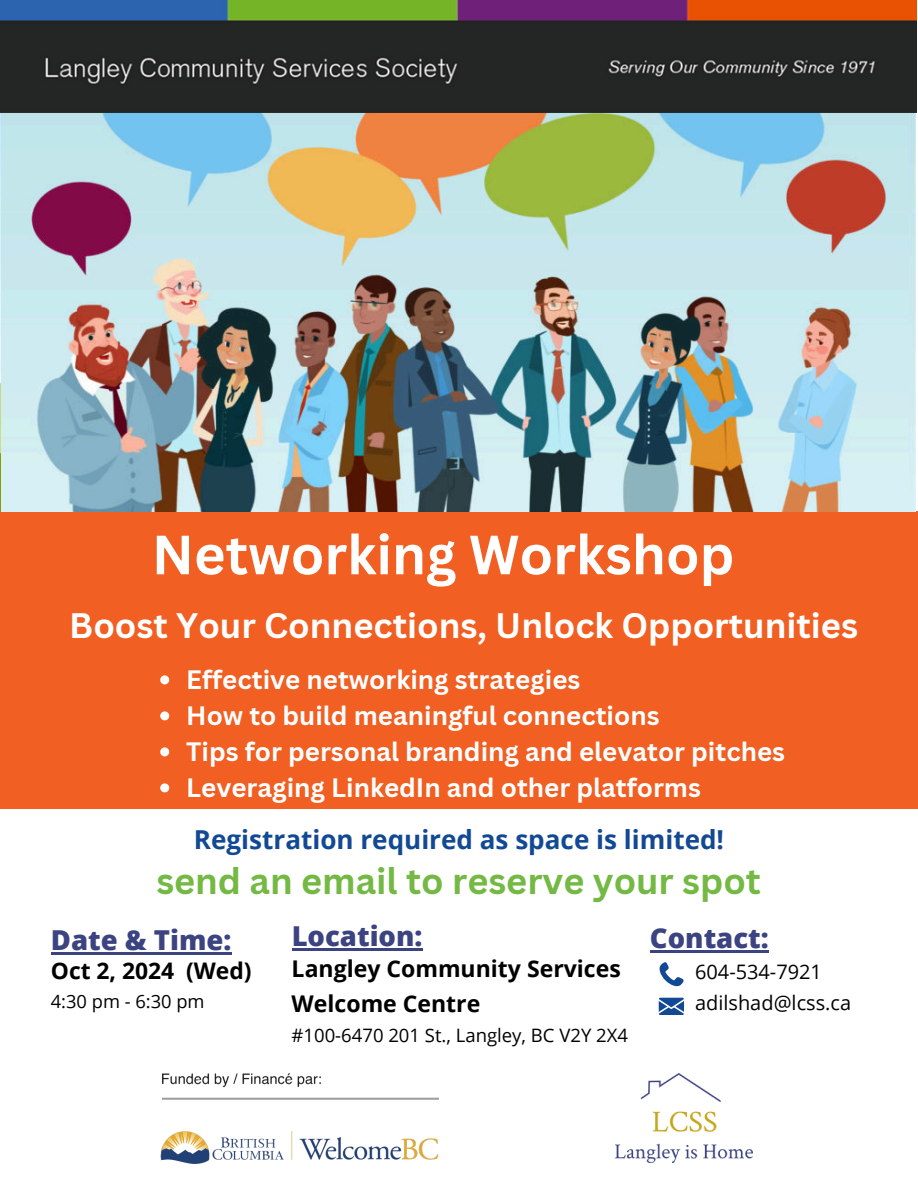
<style>
.page{position:relative;width:918px;height:1188px;background:#fff}
.page>*{position:absolute;margin:0;border:0;box-sizing:border-box;transform-origin:0 0}
.t1{font:700 54px "Canva Sans";color:#fff}
.t2{font:700 36px "Canva Sans";color:#74b944}
.t3{font:700 34.5px "Canva Sans";color:#fff}
.t4{font:800 27.45px "Open Sans";color:#3b4381}
.t5{font:700 26.1px "Open Sans";color:#124994}
.t6{font:700 25.95px "Canva Sans";color:#fff}
.t7{font:700 23.1px "Open Sans";color:#000}
.t8{font:700 22.8px "Open Sans";color:#000}
.t9{font:19.95px "Open Sans";color:#000}
.t10{font:18.45px "Open Sans";color:#000}
.t11{font:18.3px "Open Sans";color:#000}
</style>
<div class="page">
<div style="left:0;top:511px;width:918px;height:297px;background:#f15f22"></div>
<img style="left:616px;top:1074px;width:137px;height:89px">
<img style="left:0;top:0;width:916px;height:512px">
<svg style="left:659px;top:962px;width:25px;height:25px"></svg>
<svg style="left:659px;top:998px;width:24px;height:17px"></svg>
<hr style="left:51px;top:952px;width:180px;height:3px;background:#3b4381">
<hr style="left:292px;top:949px;width:130px;height:2px;background:#3b4381">
<hr style="left:650px;top:950px;width:119px;height:2px;background:#3b4381">
<img style="left:162px;top:1073px;width:277px;height:27px">
<img style="left:160px;top:1131px;width:279px;height:33px">
<svg style="left:160px;top:675px;width:9px;height:9px"></svg>
<svg style="left:160px;top:711px;width:9px;height:9px"></svg>
<svg style="left:160px;top:747px;width:9px;height:9px"></svg>
<svg style="left:160px;top:783px;width:9px;height:9px"></svg>
<p class="t1" style="left:152px;top:517px;width:584px">Networking Workshop</p>
<p class="t3" style="left:69px;top:601px;width:790px">Boost Your Connections, Unlock Opportunities</p>
<p class="t6" style="left:186px;top:661px;width:396px">Effective networking strategies</p>
<h3 class="t6" style="left:186px;top:697px;width:475px">How to build meaningful connections</h3>
<p class="t6" style="left:186px;top:733px;width:600px">Tips for personal branding and elevator pitches</p>
<p class="t6" style="left:186px;top:769px;width:516px">Leveraging LinkedIn and other platforms</p>
<h3 class="t5" style="left:194px;top:821px;width:532px">Registration required as space is limited!</h3>
<p class="t2" style="left:156px;top:856px;width:606px">send an email to reserve your spot</p>
<h2 class="t4" style="left:51px;top:921px;width:182px">Date &amp; Time:</h2>
<p class="t8" style="left:51px;top:955px;width:202px">Oct 2, 2024 (Wed)</p>
<p class="t11" style="left:51px;top:989px;width:155px">4:30 pm - 6:30 pm</p>
<p class="t4" style="left:292px;top:917px;width:132px">Location:</p>
<p class="t7" style="left:292px;top:952px;width:331px">Langley Community Services</p>
<h3 class="t7" style="left:292px;top:987px;width:190px">Welcome Centre</h3>
<h2 class="t10" style="left:292px;top:1022px;width:338px">#100-6470 201 St., Langley, BC V2Y 2X4</h2>
<h3 class="t4" style="left:650px;top:918px;width:120px">Contact:</h3>
<p class="t9" style="left:695px;top:958px;width:128px">604-534-7921</p>
<p class="t9" style="left:695px;top:988px;width:158px">adilshad@lcss.ca</p>
</div>
